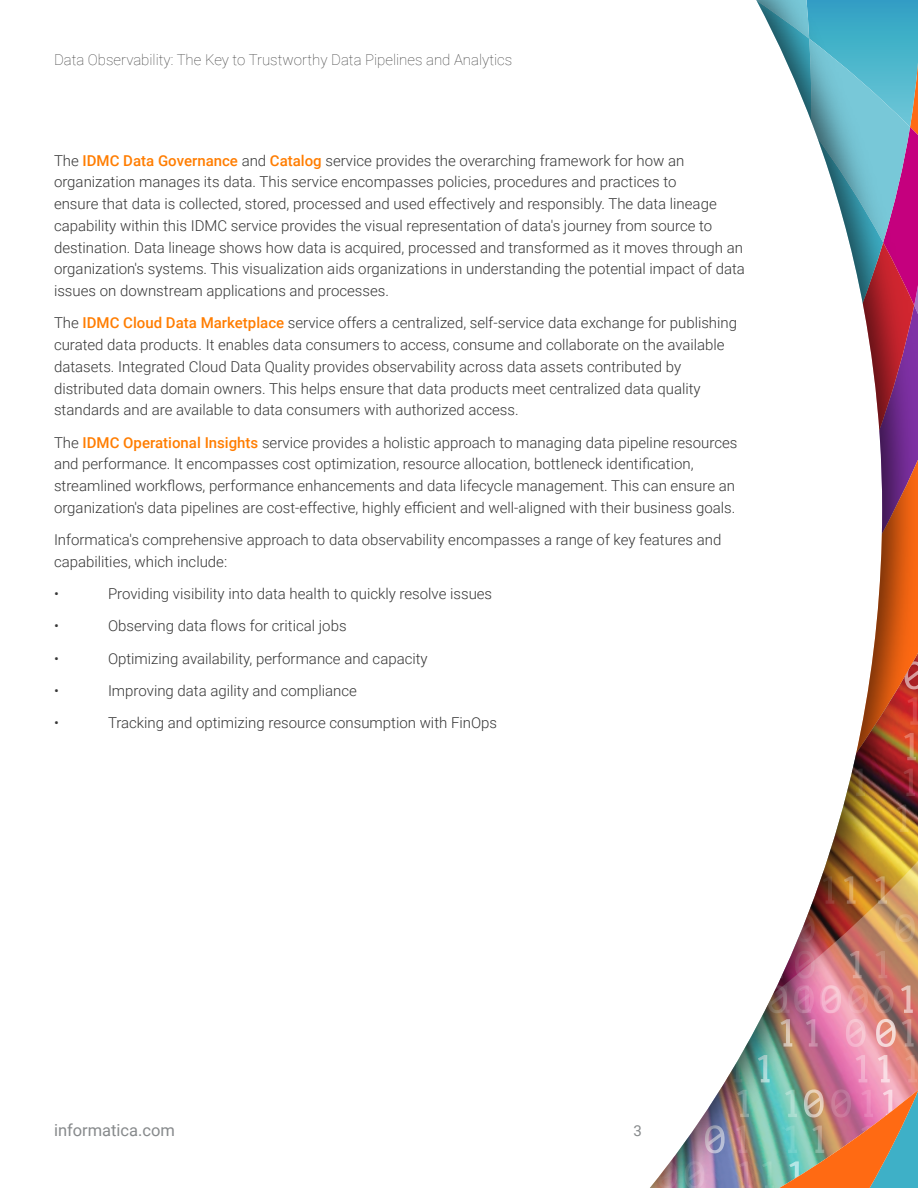
<style>
.page{position:relative;width:918px;height:1188px;background:#fff}
.page>*{position:absolute;margin:0;border:0;box-sizing:border-box;transform-origin:0 0}
.t1{font:16.5px "Roboto";color:#878a8c}
.t2{font:300 15px/21.8px "Roboto";color:#373737}
.t3{font:100 15px "Roboto";color:#373737}
.t4{font:15px "Roboto";color:#878a8c}
.s1{font-weight:500;color:#ff7d00}
</style>
<div class="page">
<img style="left:879px;top:0;width:39px;height:1188px">
<img style="left:650px;top:0;width:229px;height:1188px">
<p class="t3" style="left:54px;top:49px;width:460px">Data Observability: The Key to Trustworthy Data Pipelines and Analytics</p>
<p class="t2" style="left:54px;top:149px;width:692px">The <span class="s1">IDMC Data Governance</span> and <span class="s1">Catalog</span> service provides the overarching framework for how an organization manages its data. This service encompasses policies, procedures and practices to<br>ensure that data is collected, stored, processed and used effectively and responsibly. The data lineage capability within this IDMC service provides the visual representation of data's journey from source to destination. Data lineage shows how data is acquired, processed and transformed as it moves through an organization's systems. This visualization aids organizations in understanding the potential impact of data issues on downstream applications and processes.</p>
<p class="t2" style="left:54px;top:312px;width:685px">The <span class="s1">IDMC Cloud Data Marketplace</span> service offers a centralized, self-service data exchange for publishing curated data products. It enables data consumers to access, consume and collaborate on the available datasets. Integrated Cloud Data Quality provides observability across data assets contributed by distributed data domain owners. This helps ensure that data products meet centralized data quality standards and are available to data consumers with authorized access.</p>
<p class="t2" style="left:54px;top:431px;width:685px">The <span class="s1">IDMC Operational Insights</span> service provides a holistic approach to managing data pipeline resources and performance. It encompasses cost optimization, resource allocation, bottleneck identification, streamlined workflows, performance enhancements and data lifecycle management. This can ensure an organization's data pipelines are cost-effective, highly efficient and well-aligned with their business goals.</p>
<p class="t2" style="left:54px;top:528px;width:669px">Informatica's comprehensive approach to data observability encompasses a range of key features and capabilities, which include:</p>
<p class="t2" style="left:54px;top:582px;width:6px">•</p>
<p class="t2" style="left:108px;top:582px;width:386px">Providing visibility into data health to quickly resolve issues</p>
<p class="t2" style="left:54px;top:615px;width:6px">•</p>
<p class="t2" style="left:108px;top:615px;width:240px">Observing data flows for critical jobs</p>
<p class="t2" style="left:54px;top:647px;width:6px">•</p>
<p class="t2" style="left:108px;top:647px;width:321px">Optimizing availability, performance and capacity</p>
<p class="t2" style="left:54px;top:679px;width:6px">•</p>
<p class="t2" style="left:108px;top:679px;width:250px">Improving data agility and compliance</p>
<p class="t2" style="left:54px;top:711px;width:6px">•</p>
<p class="t2" style="left:108px;top:711px;width:391px">Tracking and optimizing resource consumption with FinOps</p>
<p class="t1" style="left:54px;top:1118px;width:123px">informatica.com</p>
<p class="t4" style="left:634px;top:1120px;width:10px">3</p>
</div>
